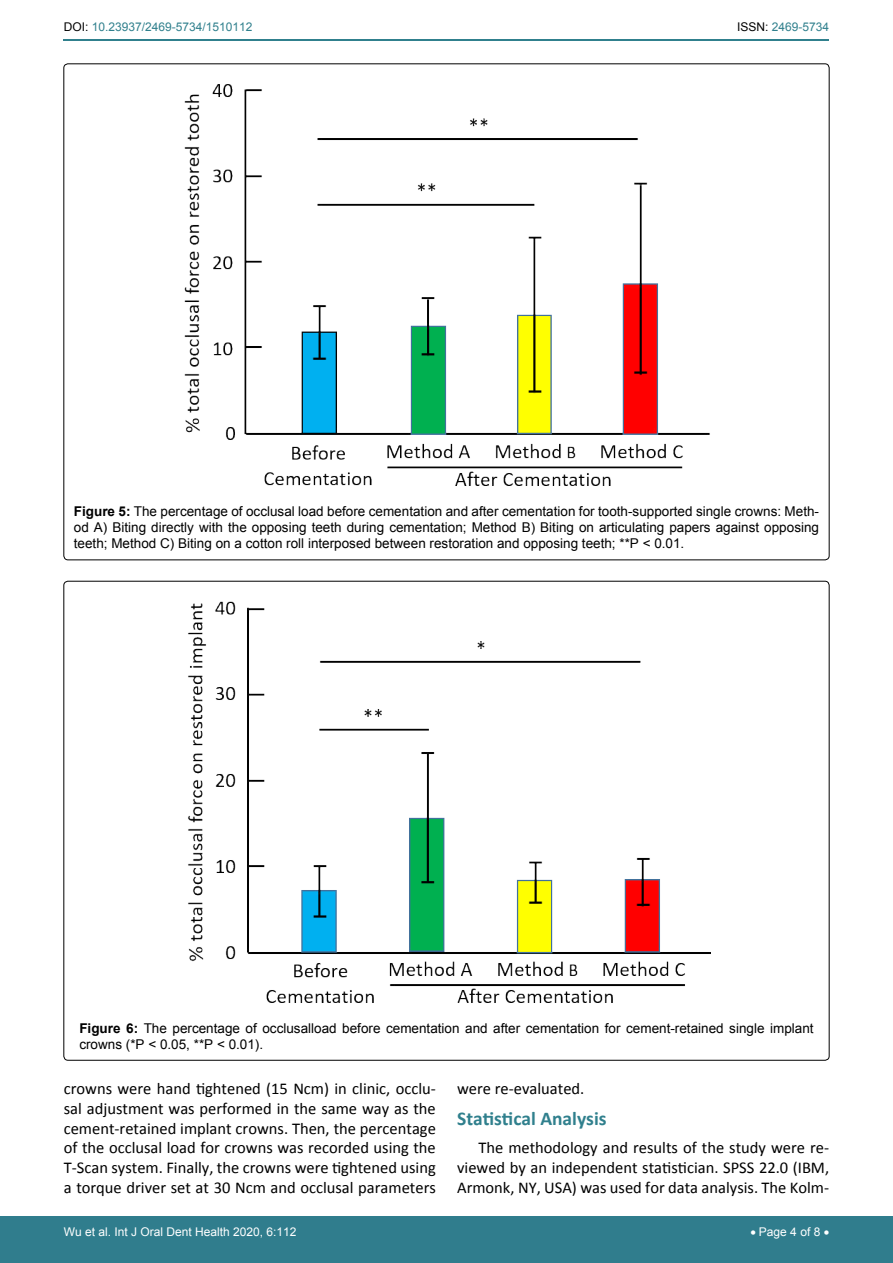
<style>
.page{position:relative;width:893px;height:1263px;background:#fff}
.page>*{position:absolute;margin:0;border:0;box-sizing:border-box;transform-origin:0 0}
.t1{font:700 19.5px "Calibri";color:#30808d}
.t2{font:16.5px/19.8px "Calibri";color:#000;text-align:justify}
.t3{font:13.5px/16.2px "Arial";color:#000;text-align:justify}
.t4{font:12px "Arial";color:#fff}
.t5{font:12px "Arial";color:#30808d}
.s1{color:#000}
.s2{font-weight:700}
</style>
<div class="page">
<hr style="left:64px;top:40px;width:765px;height:1px;background:#30808d">
<div style="left:0;top:1217px;width:893px;height:46px;background:#307d8d"></div>
<img style="left:184px;top:84px;width:526px;height:402px">
<img style="left:188px;top:601px;width:523px;height:402px">
<p class="t5" style="left:64px;top:19px;width:190px"><span class="s1">DOI:</span> 10.23937/2469-5734/1510112</p>
<p class="t5" style="left:737px;top:19px;width:94px"><span class="s1">ISSN:</span> 2469-5734</p>
<p class="t3" style="left:74px;top:503px;width:747px"><span class="s2">Figure 5:</span> The percentage of occlusal load before cementation and after cementation for tooth-supported single crowns: Meth&shy;od A) Biting directly with the opposing teeth during cementation; Method B) Biting on articulating papers against opposing teeth; Method C) Biting on a cotton roll interposed between restoration and opposing teeth; **P &lt; 0.01.</p>
<p class="t3" style="left:79px;top:1020px;width:736px"><span class="s2">Figure 6:</span> The percentage of occlusalload before cementation and after cementation for cement-retained single implant crowns (*P &lt; 0.05, **P &lt; 0.01).</p>
<p class="t2" style="left:64px;top:1078px;width:374px">crowns were hand tightened (15 Ncm) in clinic, occlu&shy;sal adjustment was performed in the same way as the cement-retained implant crowns. Then, the percentage of the occlusal load for crowns was recorded using the T-Scan system. Finally, the crowns were tightened using a torque driver set at 30 Ncm and occlusal parameters</p>
<p class="t2" style="left:457px;top:1078px;width:129px">were re-evaluated.</p>
<h1 class="t1" style="left:457px;top:1106px;width:151px">Statistical Analysis</h1>
<p class="t2" style="left:457px;top:1138px;width:374px;text-indent:21px">The methodology and results of the study were re&shy;viewed by an independent statistician. SPSS 22.0 (IBM, Armonk, NY, USA) was used for data analysis. The Kolm-</p>
<p class="t4" style="left:64px;top:1223px;width:234px">Wu et al. Int J Oral Dent Health 2020, 6:112</p>
<p class="t4" style="left:750px;top:1223px;width:80px">• Page 4 of 8 •</p>
</div>
